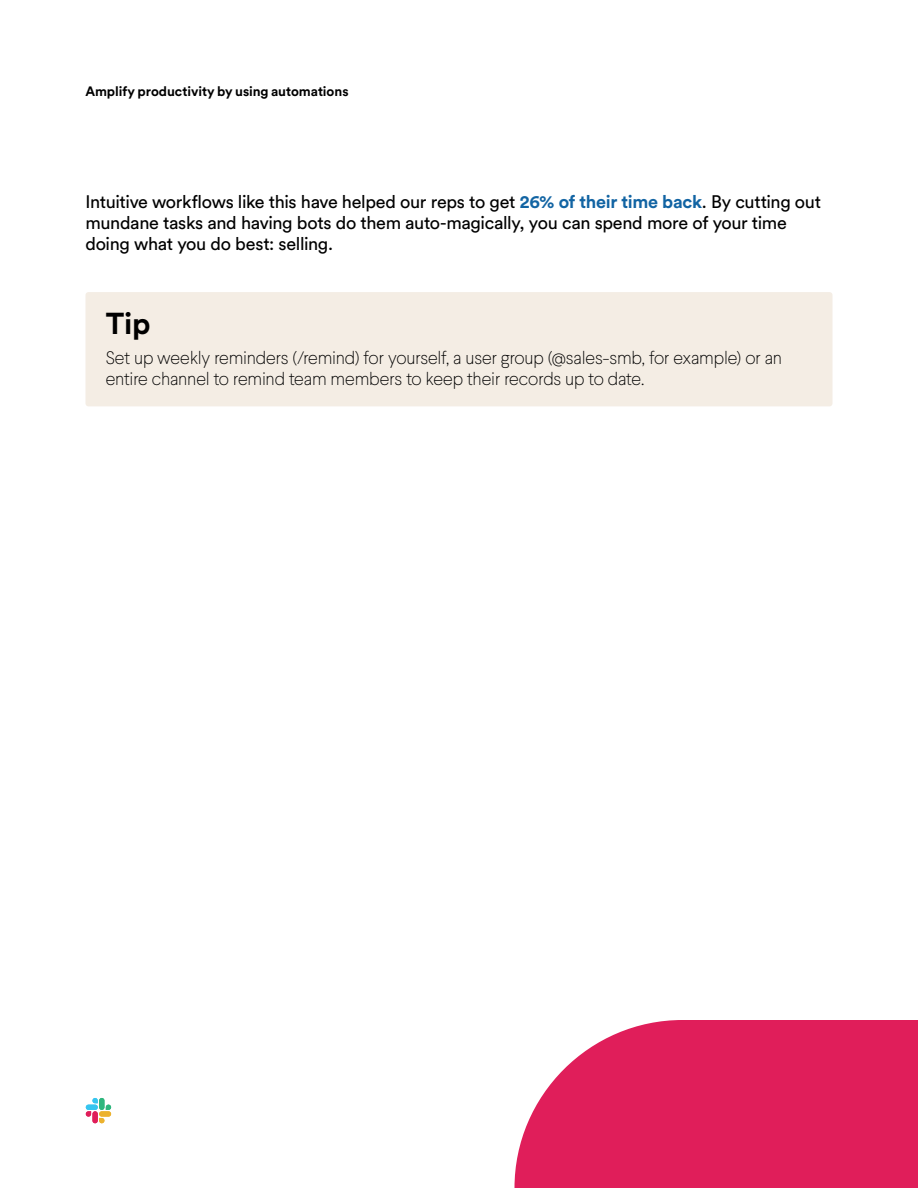
<style>
.page{position:relative;width:918px;height:1188px;background:#fff}
.page>*{position:absolute;margin:0;border:0;box-sizing:border-box;transform-origin:0 0}
.t1{font:700 30px "Slack Circular";color:#000}
.t2{font:18px/21px "Slack Circular";letter-spacing:-.02em;color:#000}
.t3{font:100 18px/21px "Larsseit";letter-spacing:-.015em;color:#000}
.t4{font:700 13.5px "Slack Circular";letter-spacing:-.005em;color:#000}
.s1{font-weight:700;color:#1264a3}
</style>
<div class="page">
<svg style="left:86px;top:1111px;width:5px;height:6px"></svg>
<div style="left:92px;top:1111px;width:6px;height:12px;background:#e01e5a;border-radius:3px"></div>
<svg style="left:92px;top:1098px;width:6px;height:5px"></svg>
<div style="left:86px;top:1105px;width:12px;height:5px;background:#36c5f0;border-radius:3px"></div>
<svg style="left:106px;top:1105px;width:5px;height:5px"></svg>
<div style="left:99px;top:1098px;width:5px;height:12px;background:#2eb67d;border-radius:3px"></div>
<svg style="left:99px;top:1118px;width:5px;height:5px"></svg>
<div style="left:99px;top:1111px;width:12px;height:6px;background:#ecb22e;border-radius:3px"></div>
<div style="left:86px;top:292px;width:746px;height:114px;background:#f4ede4;border-radius:3px"></div>
<svg style="left:514px;top:1020px;width:404px;height:168px;background:#e23369"></svg>
<p class="t4" style="left:85px;top:82px;width:265px">Amplify productivity by using automations</p>
<p class="t2" style="left:86px;top:190px;width:737px">Intuitive workflows like this have helped our reps to get <span class="s1">26% of their time back</span>. By cutting out mundane tasks and having bots do them auto-magically, you can spend more of your time doing what you do best: selling.</p>
<h1 class="t1" style="left:106px;top:302px;width:46px">Tip</h1>
<p class="t3" style="left:106px;top:347px;width:678px">Set up weekly reminders (/remind) for yourself, a user group (@sales-smb, for example) or an entire channel to remind team members to keep their records up to date.</p>
</div>
